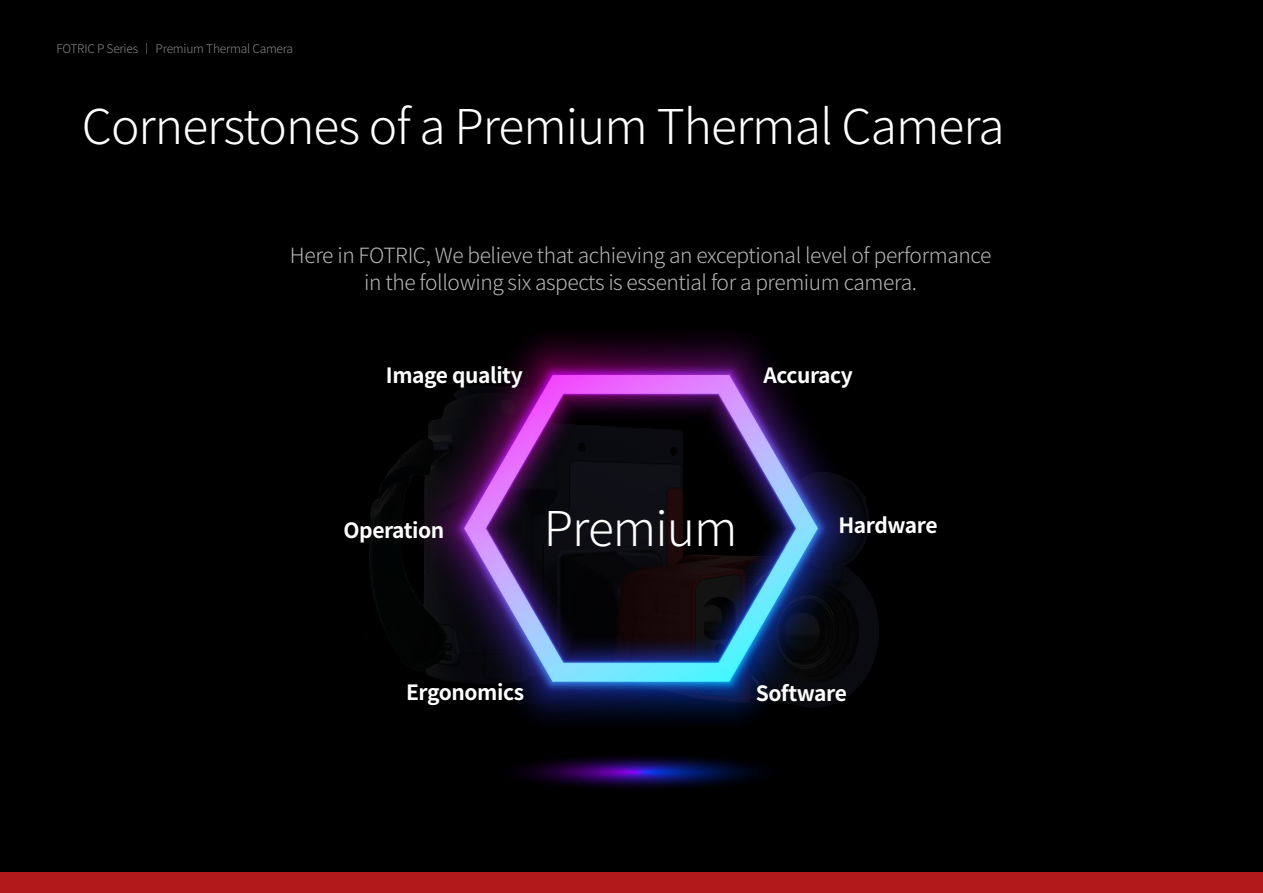
<style>
.page{position:relative;width:1263px;height:893px;background:#fff}
.page>*{position:absolute;margin:0;border:0;box-sizing:border-box;transform-origin:0 0}
.t1{font:300 48px "Source Han Sans CN";letter-spacing:-.02em;color:#fff}
.t2{font:300 21px/26.5px "Source Han Sans CN";letter-spacing:-.02em;color:#b5b6b6;text-align:center}
.t3{font:700 21px "Source Han Sans CN";letter-spacing:-.02em;color:#fff}
.t4{font:300 12px "Source Han Sans CN";letter-spacing:-.02em;color:#898989}
</style>
<div class="page">
<div style="left:0;top:872px;width:1263px;height:21px;background:#b2191b"></div>
<div style="left:0;top:0;width:1263px;height:872px;background:#000"></div>
<img style="left:365px;top:336px;width:514px;height:453px">
<p class="t4" style="left:56px;top:42px;width:238px">FOTRIC P Series 丨 Premium Thermal Camera</p>
<h1 class="t1" style="left:82px;top:100px;width:924px">Cornerstones of a Premium Thermal Camera</h1>
<p class="t2" style="left:290px;top:243px;width:703px">Here in FOTRIC, We believe that achieving an exceptional level of performance in the following six aspects is essential for a premium camera.</p>
<p class="t3" style="left:386px;top:363px;width:138px">Image quality</p>
<p class="t3" style="left:763px;top:363px;width:91px">Accuracy</p>
<p class="t3" style="left:343px;top:518px;width:102px">Operation</p>
<h1 class="t1" style="left:544px;top:501px;width:195px">Premium</h1>
<p class="t3" style="left:838px;top:513px;width:101px">Hardware</p>
<p class="t3" style="left:406px;top:680px;width:120px">Ergonomics</p>
<p class="t3" style="left:756px;top:681px;width:93px">Software</p>
</div>
